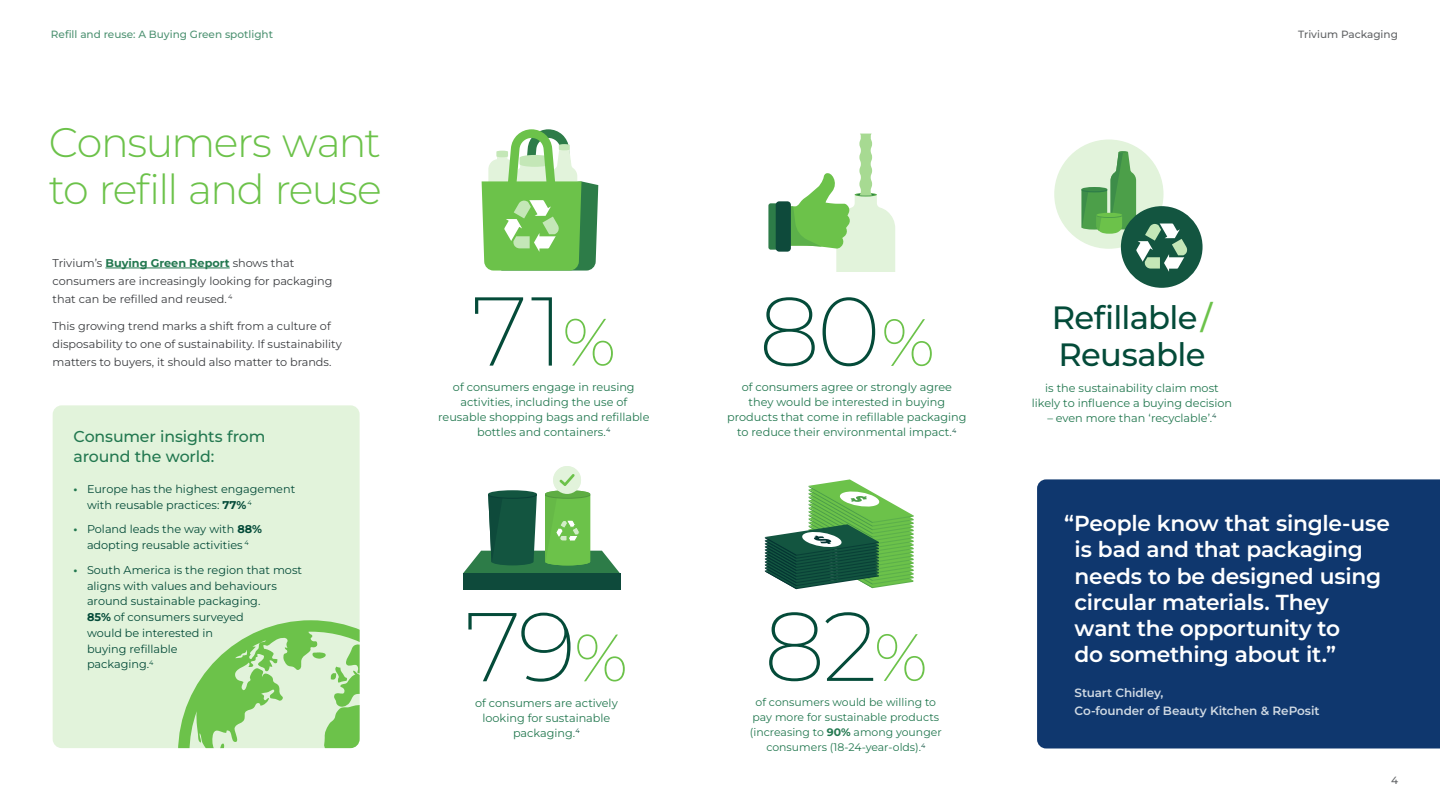
<style>
.page{position:relative;width:1440px;height:810px;background:#fff}
.page>*{position:absolute;margin:0;border:0;box-sizing:border-box;transform-origin:0 0}
.BIG_stat_no{font:200 97.5px "Montserrat";color:#044b39}
.stat_text{font:200 97.5px "Montserrat";color:#044b39}
.stat_text-2{font:200 66.75px "Montserrat";color:#6cc24a}
.H1_page{font:300 41.25px/46.5px "Montserrat";letter-spacing:-.035em;color:#6cc24a}
.BIG_stat_no-2{font:500 32.25px/37.5px "Montserrat";letter-spacing:-.02em;color:#044b39}
.H2_page{font:600 21.75px/26.2px "Montserrat";letter-spacing:-.015em;color:#fff}
.H3_page{font:500 15.75px/20.2px "Montserrat";letter-spacing:-.01em;color:#237850}
.H2_page-2{font:600 12px/18px "Montserrat";letter-spacing:-.01em;color:#cfd9e3}
.stat_text-3{font:11.25px/15px "Montserrat";color:#237850;text-align:center}
.t1{font:11.25px/15.8px "Montserrat";color:#044b39}
.Body{font:11.25px/18px "Montserrat";color:#3b3d40}
.stat_text-4{font:10.88px/15px "Montserrat";color:#237850;text-align:center}
.t2{font:500 10.5px "Montserrat";color:#4f9373}
.t3{font:500 10.5px "Montserrat";color:#626466}
.s1{font-weight:700;color:#237850}
.s2{font-weight:700}
.s3{font-size:66.75px;color:#6cc24a}
.s4{color:#6cc24a}
</style>
<div class="page">
<div style="left:53px;top:405px;width:307px;height:343px;background:#e2f3db;border-radius:9px"></div>
<svg style="left:178px;top:620px;width:182px;height:128px"></svg>
<hr style="left:105px;top:268px;width:125px;height:1px;background:#237850">
<svg style="left:482px;top:129px;width:116px;height:142px"></svg>
<svg style="left:790px;top:134px;width:105px;height:137px"></svg>
<div style="left:768px;top:203px;width:21px;height:47px;background:#2d7c48;border-radius:2px"></div>
<div style="left:776px;top:201px;width:15px;height:51px;background:#0e4a3b;border-radius:4px"></div>
<div style="left:463px;top:574px;width:157px;height:16px;background:#0e4a3b"></div>
<div style="left:553px;top:466px;width:28px;height:28px;background:#e2f3db;border-radius:50%"></div>
<svg style="left:463px;top:474px;width:157px;height:100px"></svg>
<svg style="left:765px;top:479px;width:148px;height:110px"></svg>
<div style="left:1054px;top:140px;width:110px;height:109px;background:#e2f3db;border-radius:50%"></div>
<div style="left:1121px;top:206px;width:81px;height:82px;background:#135540;border-radius:50%"></div>
<svg style="left:1082px;top:151px;width:106px;height:121px"></svg>
<div style="left:1037px;top:479px;width:403px;height:270px;background:#0f376e"></div>
<p class="t2" style="left:51px;top:27px;width:224px">Refill and reuse: A Buying Green spotlight</p>
<p class="H1_page" style="left:49px;top:118px;width:334px">Consumers want to refill and reuse</p>
<p class="Body" style="left:52px;top:254px;width:282px">Trivium’s <span class="s1">Buying Green Report</span> shows that consumers are increasingly looking for packaging that can be refilled and reused. <sup>4</sup></p>
<p class="Body" style="left:52px;top:317px;width:291px">This growing trend marks a shift from a culture of disposability to one of sustainability. If sustainability matters to buyers, it should also matter to brands.</p>
<p class="H3_page" style="left:74px;top:426px;width:193px">Consumer insights from around the world:</p>
<p class="t1" style="left:87px;top:481px;width:210px;text-indent:-14px"><span class="s1">•</span> Europe has the highest engagement with reusable practices: <span class="s2">77%</span> <sup>4</sup></p>
<p class="t1" style="left:74px;top:521px;width:190px;text-align:center"><span class="s1">•</span> Poland leads the way with <span class="s2">88% </span>adopting reusable activities <sup>4</sup></p>
<p class="t1" style="left:87px;top:562px;width:217px;text-indent:-14px"><span class="s1">•</span> South America is the region that most aligns with values and behaviours around sustainable packaging.<br><span class="s2">85%</span> of consumers surveyed<br>would be interested in<br>buying refillable<br>packaging. <sup>4</sup></p>
<p class="BIG_stat_no" style="left:472px;top:265px;width:146px">71<span class="s3">%</span></p>
<p class="stat_text-3" style="left:438px;top:394px;width:213px">activities, including the use of reusable shopping bags and refillable bottles and containers. <sup>4</sup></p>
<p class="stat_text-3" style="left:453px;top:379px;width:183px">of consumers engage in reusing</p>
<p class="stat_text" style="left:465px;top:581px;width:113px">79</p>
<p class="stat_text-3" style="left:475px;top:695px;width:144px">of consumers are actively</p>
<p class="stat_text-2" style="left:574px;top:613px;width:55px">%</p>
<p class="stat_text-3" style="left:483px;top:710px;width:129px">looking for sustainable packaging. <sup>4</sup></p>
<p class="t3" style="left:1298px;top:27px;width:101px">Trivium Packaging</p>
<p class="BIG_stat_no" style="left:759px;top:266px;width:178px">80<span class="s3">%</span></p>
<p class="stat_text-3" style="left:727px;top:395px;width:241px">they would be interested in buying products that come in refillable packaging to reduce their environmental impact. <sup>4</sup></p>
<p class="stat_text-3" style="left:742px;top:380px;width:212px">of consumers agree or strongly agree</p>
<p class="BIG_stat_no" style="left:764px;top:581px;width:165px">82<span class="s3">%</span></p>
<p class="stat_text-4" style="left:750px;top:710px;width:193px">pay more for sustainable products (increasing to <span class="s2">90%</span> among younger consumers (18-24-year-olds). <sup>4</sup></p>
<p class="stat_text-4" style="left:756px;top:695px;width:182px">of consumers would be willing to</p>
<p class="BIG_stat_no-2" style="left:1052px;top:298px;width:162px">Refillable<span class="s4">/<br></span>Reusable</p>
<p class="stat_text-3" style="left:1032px;top:380px;width:202px">is the sustainability claim most likely to influence a buying decision</p>
<p class="stat_text-3" style="left:1047px;top:410px;width:171px">– even more than ‘recyclable’. <sup>4</sup></p>
<p class="H2_page" style="left:1075px;top:510px;width:317px;text-indent:-11px">“People know that single-use is bad and that packaging needs to be designed using circular materials. They want the opportunity to<br>do something about it.”</p>
<p class="H2_page-2" style="left:1075px;top:683px;width:246px">Stuart Chidley,<br>Co-founder of Beauty Kitchen &amp; RePosit</p>
<p class="t3" style="left:1391px;top:773px;width:9px">4</p>
</div>
